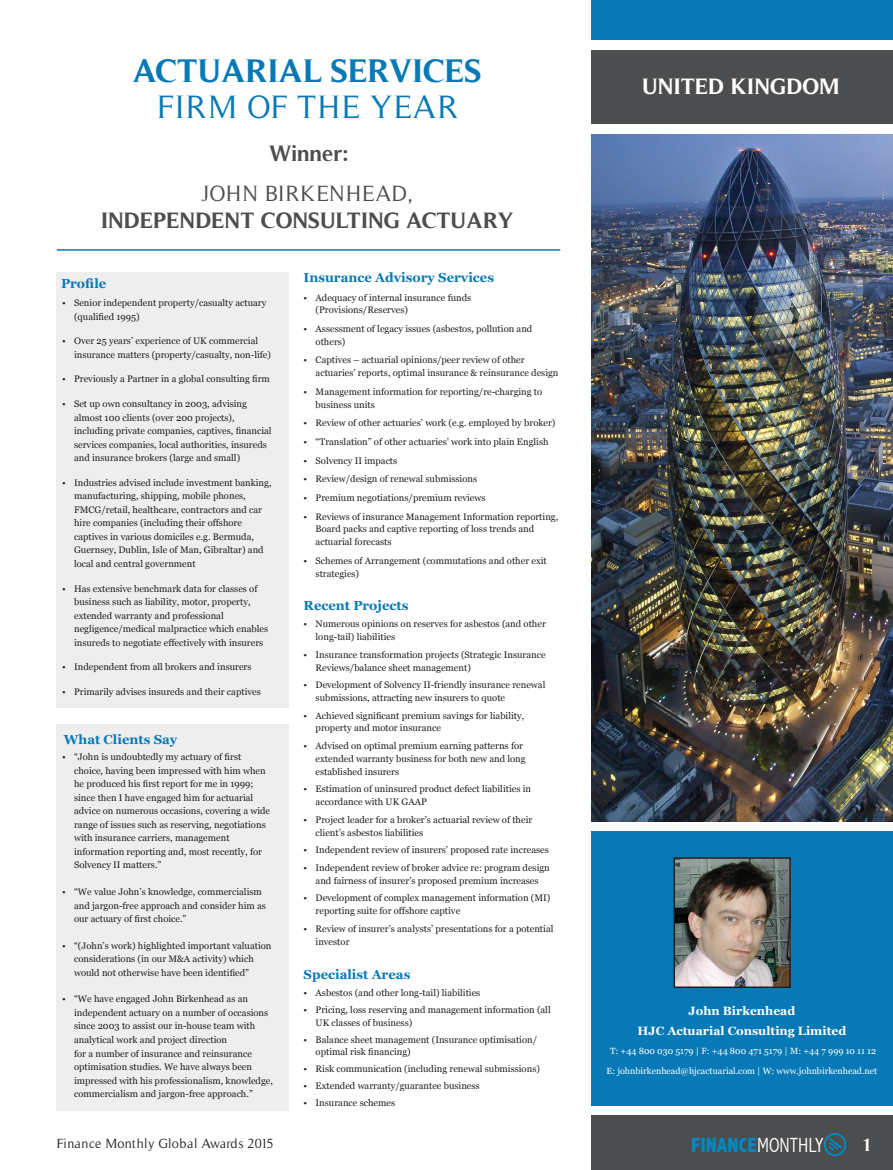
<style>
.page{position:relative;width:893px;height:1170px;background:#fff}
.page>*{position:absolute;margin:0;border:0;box-sizing:border-box;transform-origin:0 0}
.t1{font:700 33px "Timeless";color:#0779b6}
.t2{font:33px "Timeless";letter-spacing:.045em;color:#0779b6}
.t3{font:700 22.5px/27px "Timeless";color:#4c4d4e;text-align:center}
.t4{font:700 22.5px "Timeless";color:#fff}
.t5{font:800 condensed 20.55px "Abadi";color:#0488c0}
.t6{font:700 18px "Timeless";color:#fff}
.t7{font:13.5px "Timeless";letter-spacing:.02em;color:#231f20}
.t8{font:700 13.05px "Georgia";color:#0779b6}
.t9{font:700 12px "Georgia";color:#fff}
.t10{font:9.45px/13.5px "Georgia";color:#231f20}
.t11{font:9px/19.5px "Georgia";color:#fff;text-align:center}
.s1{font-weight:400}
.s2{font-weight:300;color:#fff}
</style>
<div class="page">
<div style="left:591px;top:0;width:302px;height:39px;background:#0779b6"></div>
<div style="left:591px;top:1115px;width:302px;height:54px;background:#4c4d4e"></div>
<div style="left:824px;top:1132px;width:22px;height:24px;border:2px solid #0488c0;border-radius:50%"></div>
<svg style="left:829px;top:1137px;width:13px;height:13px"></svg>
<div style="left:591px;top:831px;width:302px;height:275px;background:#0779b6"></div>
<div style="left:57px;top:272px;width:232px;height:435px;background:#eeeeef"></div>
<img style="left:591px;top:134px;width:302px;height:687px">
<div style="left:591px;top:51px;width:302px;height:73px;background:#4c4d4e"></div>
<img style="left:676px;top:860px;width:112px;height:124px">
<div style="left:673px;top:857px;width:118px;height:130px;border:2px solid #231f20"></div>
<hr style="left:57px;top:249px;width:503px;height:2px;background:#0779b6">
<div style="left:57px;top:724px;width:232px;height:386px;background:#eeeeef"></div>
<p class="t1" style="left:133px;top:51px;width:351px">ACTUARIAL SERVICES</p>
<p class="t2" style="left:157px;top:88px;width:302px">FIRM OF THE YEAR</p>
<p class="t3" style="left:269px;top:140px;width:80px">Winner:</p>
<p class="t3" style="left:101px;top:179px;width:414px"><span class="s1">JOHN BIRKENHEAD,<br></span>INDEPENDENT CONSULTING ACTUARY</p>
<p class="t8" style="left:61px;top:274px;width:47px">Profile</p>
<p class="t10" style="left:74px;top:295px;width:194px;text-indent:-12px">• Senior independent property/casualty actuary (qualified 1995)</p>
<p class="t10" style="left:74px;top:334px;width:198px;text-indent:-12px">• Over 25 years’ experience of UK commercial insurance matters (property/casualty, non-life)</p>
<p class="t10" style="left:62px;top:372px;width:209px">• Previously a Partner in a global consulting firm</p>
<p class="t10" style="left:74px;top:397px;width:199px;text-indent:-12px">• Set up own consultancy in 2003, advising almost 100 clients (over 200 projects), including private companies, captives, financial services companies, local authorities, insureds and insurance brokers (large and small)</p>
<p class="t10" style="left:74px;top:475px;width:199px;text-indent:-12px">• Industries advised include investment banking, manufacturing, shipping, mobile phones, FMCG/retail, healthcare, contractors and car hire companies (including their offshore captives in various domiciles e.g. Bermuda, Guernsey, Dublin, Isle of Man, Gibraltar) and local and central government</p>
<p class="t10" style="left:74px;top:581px;width:195px;text-indent:-12px">• Has extensive benchmark data for classes of business such as liability, motor, property, extended warranty and professional negligence/medical malpractice which enables insureds to negotiate effectively with insurers</p>
<p class="t10" style="left:62px;top:660px;width:191px">• Independent from all brokers and insurers</p>
<p class="t10" style="left:62px;top:684px;width:200px">• Primarily advises insureds and their captives</p>
<p class="t8" style="left:64px;top:729px;width:115px">What Clients Say</p>
<p class="t10" style="left:74px;top:749px;width:198px;text-indent:-12px">• “John is undoubtedly my actuary of first choice, having been impressed with him when he produced his first report for me in 1999; since then I have engaged him for actuarial advice on numerous occasions, covering a wide range of issues such as reserving, negotiations with insurance carriers, management information reporting and, most recently, for Solvency II matters.”</p>
<p class="t10" style="left:74px;top:884px;width:193px;text-indent:-12px">• “We value John’s knowledge, commercialism and jargon-free approach and consider him as our actuary of first choice.”</p>
<p class="t10" style="left:74px;top:938px;width:199px;text-indent:-12px">• “(John’s work) highlighted important valuation considerations (in our M&amp;A activity) which would not otherwise have been identified”</p>
<p class="t10" style="left:74px;top:991px;width:200px;text-indent:-12px">• “We have engaged John Birkenhead as an independent actuary on a number of occasions since 2003 to assist our in-house team with analytical work and project direction<br>for a number of insurance and reinsurance optimisation studies. We have always been impressed with his professionalism, knowledge, commercialism and jargon-free approach.”</p>
<p class="t8" style="left:304px;top:267px;width:192px">Insurance Advisory Services</p>
<p class="t10" style="left:316px;top:290px;width:157px;line-height:12.8px;text-indent:-12px">• Adequacy of internal insurance funds (Provisions/Reserves)</p>
<p class="t10" style="left:316px;top:322px;width:218px;line-height:12.8px;text-indent:-12px">• Assessment of legacy issues (asbestos, pollution and others)</p>
<p class="t10" style="left:316px;top:353px;width:244px;line-height:12.8px;text-indent:-12px">• Captives – actuarial opinions/peer review of other actuaries’ reports, optimal insurance &amp; reinsurance design</p>
<p class="t10" style="left:316px;top:385px;width:228px;line-height:12.8px;text-indent:-12px">• Management information for reporting/re-charging to business units</p>
<p class="t10" style="left:304px;top:416px;width:253px">• Review of other actuaries’ work (e.g. employed by broker)</p>
<p class="t10" style="left:304px;top:434px;width:246px">• “Translation” of other actuaries’ work into plain English</p>
<p class="t10" style="left:304px;top:453px;width:95px">• Solvency II impacts</p>
<p class="t10" style="left:304px;top:472px;width:175px">• Review/design of renewal submissions</p>
<p class="t10" style="left:304px;top:490px;width:183px">• Premium negotiations/premium reviews</p>
<p class="t10" style="left:316px;top:509px;width:244px;line-height:12.8px;text-indent:-12px">• Reviews of insurance Management Information reporting,<br>Board packs and captive reporting of loss trends and actuarial forecasts</p>
<p class="t10" style="left:316px;top:553px;width:233px;text-indent:-12px">• Schemes of Arrangement (commutations and other exit strategies)</p>
<p class="t8" style="left:304px;top:595px;width:106px">Recent Projects</p>
<p class="t10" style="left:316px;top:617px;width:232px;line-height:12.8px;text-indent:-12px">• Numerous opinions on reserves for asbestos (and other long-tail) liabilities</p>
<p class="t10" style="left:316px;top:647px;width:232px;line-height:12.8px;text-indent:-12px">• Insurance transformation projects (Strategic Insurance<br>Reviews/balance sheet management)</p>
<p class="t10" style="left:316px;top:678px;width:231px;line-height:12.8px;text-indent:-12px">• Development of Solvency II-friendly insurance renewal submissions, attracting new insurers to quote</p>
<p class="t10" style="left:316px;top:708px;width:210px;line-height:12.8px;text-indent:-12px">• Achieved significant premium savings for liability, property and motor insurance</p>
<p class="t10" style="left:316px;top:739px;width:212px;line-height:12.8px;text-indent:-12px">• Advised on optimal premium earning patterns for extended warranty business for both new and long established insurers</p>
<p class="t10" style="left:316px;top:782px;width:217px;line-height:12.8px;text-indent:-12px">• Estimation of uninsured product defect liabilities in accordance with UK GAAP</p>
<p class="t10" style="left:316px;top:812px;width:218px;line-height:12.8px;text-indent:-12px">• Project leader for a broker’s actuarial review of their client’s asbestos liabilities</p>
<p class="t10" style="left:304px;top:842px;width:247px">• Independent review of insurers’ proposed rate increases</p>
<p class="t10" style="left:304px;top:860px;width:248px;line-height:12.8px;text-align:center">• Independent review of broker advice re: program design and fairness of insurer’s proposed premium increases</p>
<p class="t10" style="left:316px;top:891px;width:236px;line-height:12.8px;text-indent:-12px">• Development of complex management information (MI) reporting suite for offshore captive</p>
<p class="t10" style="left:316px;top:921px;width:239px;line-height:12.8px;text-indent:-12px">• Review of insurer’s analysts’ presentations for a potential investor</p>
<p class="t8" style="left:304px;top:964px;width:108px">Specialist Areas</p>
<p class="t10" style="left:304px;top:985px;width:178px">• Asbestos (and other long-tail) liabilities</p>
<p class="t10" style="left:316px;top:1002px;width:237px;line-height:12.8px;text-indent:-12px">• Pricing, loss reserving and management information (all<br>UK classes of business)</p>
<p class="t10" style="left:316px;top:1032px;width:223px;line-height:12.8px;text-indent:-12px">• Balance sheet management (Insurance optimisation/ optimal risk financing)</p>
<p class="t10" style="left:304px;top:1061px;width:238px">• Risk communication (including renewal submissions)</p>
<p class="t10" style="left:304px;top:1078px;width:178px">• Extended warranty/guarantee business</p>
<p class="t10" style="left:304px;top:1095px;width:93px">• Insurance schemes</p>
<p class="t4" style="left:643px;top:73px;width:199px">UNITED KINGDOM</p>
<p class="t9" style="left:689px;top:1001px;width:108px">John Birkenhead</p>
<p class="t9" style="left:638px;top:1021px;width:210px">HJC Actuarial Consulting Limited</p>
<p class="t11" style="left:607px;top:1040px;width:272px">T: +44 800 030 5179 | F: +44 800 471 5179 | M: +44 7 999 10 11 12<br>E: johnbirkenhead@hjcactuarial.com | W: www.johnbirkenhead.net</p>
<p class="t7" style="left:57px;top:1135px;width:218px">Finance Monthly Global Awards 2015</p>
<p class="t5" style="left:691px;top:1132px;width:134px">FINANCE<span class="s2">MONTHLY</span></p>
<p class="t6" style="left:863px;top:1134px;width:9px">1</p>
</div>
